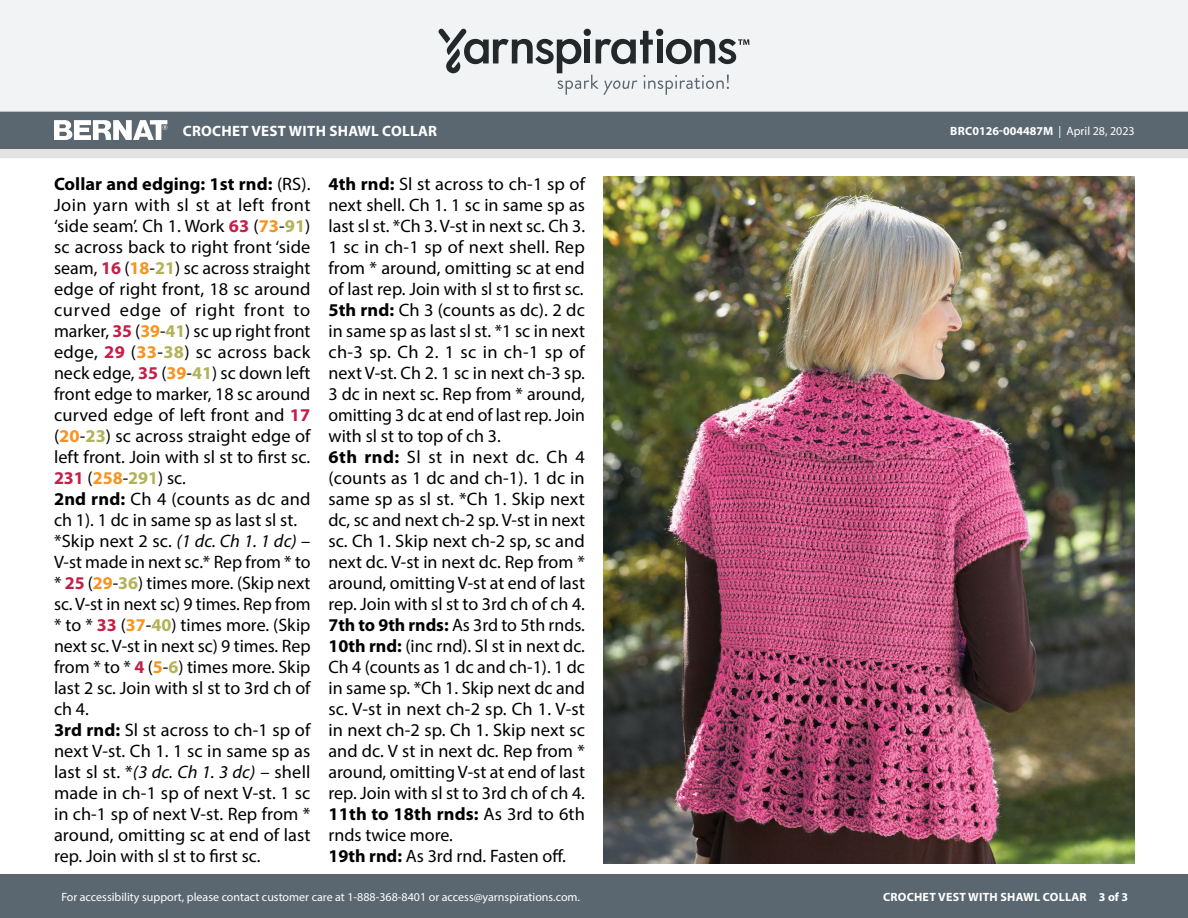
<style>
.page{position:relative;width:1188px;height:918px;background:#fff}
.page>*{position:absolute;margin:0;border:0;box-sizing:border-box;transform-origin:0 0}
.Body_-__Color_coded{font:18px/21px "Myriad Pro";color:#000;text-align:justify}
.t1{font:700 15px "Myriad Pro";letter-spacing:.02em;color:#fff}
.t2{font:12px "Myriad Pro";color:#fff}
.t3{font:700 12px "Myriad Pro";letter-spacing:.02em;color:#fff}
.t4{font:700 12px "Myriad Pro";color:#fff}
.s1{font-weight:400}
.s2{font-weight:700}
.s3{font-weight:700;color:#c31f49}
.s4{font-weight:700;color:#f7941e}
.s5{font-weight:700;color:#b2b258}
.s6{font-style:italic}
</style>
<div class="page">
<div style="left:0;top:875px;width:1188px;height:43px;background:#5a6670"></div>
<div style="left:0;top:149px;width:1188px;height:9px;background:#e4e3e3"></div>
<div style="left:0;top:111px;width:1188px;height:38px;background:#5a6670"></div>
<div style="left:0;top:0;width:1188px;height:112px;background:#f2f3f4"></div>
<svg style="left:438px;top:29px;width:311px;height:66px"></svg>
<svg style="left:54px;top:120px;width:113px;height:20px"></svg>
<img style="left:603px;top:177px;width:532px;height:687px">
<p class="t1" style="left:183px;top:121px;width:256px">CROCHET VEST WITH SHAWL COLLAR</p>
<p class="t4" style="left:950px;top:123px;width:186px">BRC0126-004487M <span class="s1">| April 28, 2023</span></p>
<p class="Body_-__Color_coded" style="left:54px;top:173px;width:258px"><span class="s2">Collar and edging: 1st rnd:</span> (RS).<br>Join yarn with sl st at left front ‘side seam’. Ch 1. Work <span class="s3">63</span> (<span class="s4">73</span>-<span class="s5">91</span>) sc across back to right front ‘side seam, <span class="s3">16</span> (<span class="s4">18</span>-<span class="s5">21</span>) sc across straight edge of right front, 18 sc around curved edge of right front to marker, <span class="s3">35</span> (<span class="s4">39</span>-<span class="s5">41</span>) sc up right front edge, <span class="s3">29</span> (<span class="s4">33</span>-<span class="s5">38</span>) sc across back neck edge, <span class="s3">35</span> (<span class="s4">39</span>-<span class="s5">41</span>) sc down left front edge to marker, 18 sc around curved edge of left front and <span class="s3">17 </span>(<span class="s4">20</span>-<span class="s5">23</span>) sc across straight edge of left front. Join with sl st to first sc.<br><span class="s3">231</span> (<span class="s4">258</span>-<span class="s5">291</span>) sc.</p>
<p class="Body_-__Color_coded" style="left:54px;top:488px;width:258px"><span class="s2">2nd rnd:</span> Ch 4 (counts as dc and ch 1). 1 dc in same sp as last sl st.</p>
<p class="Body_-__Color_coded" style="left:54px;top:530px;width:258px">*Skip next 2 sc. <span class="s6">(1 dc. Ch 1. 1 dc)</span> – V-st made in next sc.* Rep from * to * <span class="s3">25</span> (<span class="s4">29</span>-<span class="s5">36</span>) times more. (Skip next sc. V-st in next sc) 9 times. Rep from</p>
<p class="Body_-__Color_coded" style="left:54px;top:614px;width:258px">* to * <span class="s3">33</span> (<span class="s4">37</span>-<span class="s5">40</span>) times more. (Skip next sc. V-st in next sc) 9 times. Rep from * to * <span class="s3">4</span> (<span class="s4">5</span>-<span class="s5">6</span>) times more. Skip last 2 sc. Join with sl st to 3rd ch of ch 4.</p>
<p class="Body_-__Color_coded" style="left:54px;top:719px;width:258px"><span class="s2">3rd rnd:</span> Sl st across to ch-1 sp of next V-st. Ch 1. 1 sc in same sp as last sl st. *<span class="s6">(3 dc. Ch 1. 3 dc)</span> – shell made in ch-1 sp of next V-st. 1 sc in ch-1 sp of next V-st. Rep from * around, omitting sc at end of last rep. Join with sl st to first sc.</p>
<p class="Body_-__Color_coded" style="left:328px;top:173px;width:258px"><span class="s2">4th rnd:</span> Sl st across to ch-1 sp of next shell. Ch 1. 1 sc in same sp as last sl st. *Ch 3. V-st in next sc. Ch 3.<br>1 sc in ch-1 sp of next shell. Rep from * around, omitting sc at end of last rep. Join with sl st to first sc.</p>
<p class="Body_-__Color_coded" style="left:328px;top:299px;width:258px"><span class="s2">5th rnd:</span> Ch 3 (counts as dc). 2 dc in same sp as last sl st. *1 sc in next</p>
<p class="Body_-__Color_coded" style="left:328px;top:341px;width:258px">ch-3 sp. Ch 2. 1 sc in ch-1 sp of next V-st. Ch 2. 1 sc in next ch-3 sp.<br>3 dc in next sc. Rep from * around, omitting 3 dc at end of last rep. Join with sl st to top of ch 3.</p>
<p class="Body_-__Color_coded" style="left:328px;top:446px;width:258px"><span class="s2">6th rnd:</span> Sl st in next dc. Ch 4 (counts as 1 dc and ch-1). 1 dc in same sp as sl st. *Ch 1. Skip next dc, sc and next ch-2 sp. V-st in next sc. Ch 1. Skip next ch-2 sp, sc and next dc. V-st in next dc. Rep from * around, omitting V-st at end of last rep. Join with sl st to 3rd ch of ch 4.</p>
<p class="Body_-__Color_coded" style="left:328px;top:614px;width:258px"><span class="s2">7th to 9th rnds:</span> As 3rd to 5th rnds.</p>
<p class="Body_-__Color_coded" style="left:328px;top:635px;width:258px"><span class="s2">10th rnd:</span> (inc rnd). Sl st in next dc.<br>Ch 4 (counts as 1 dc and ch-1). 1 dc in same sp. *Ch 1. Skip next dc and sc. V-st in next ch-2 sp. Ch 1. V-st in next ch-2 sp. Ch 1. Skip next sc and dc. V st in next dc. Rep from * around, omitting V-st at end of last rep. Join with sl st to 3rd ch of ch 4.</p>
<p class="Body_-__Color_coded" style="left:328px;top:803px;width:258px"><span class="s2">11th to 18th rnds:</span> As 3rd to 6th rnds twice more.</p>
<p class="Body_-__Color_coded" style="left:328px;top:845px;width:239px"><span class="s2">19th rnd:</span> As 3rd rnd. Fasten off.</p>
<p class="t2" style="left:61px;top:889px;width:520px">For accessibility support, please contact customer care at 1-888-368-8401 or access@yarnspirations.com.</p>
<p class="t3" style="left:883px;top:889px;width:246px">CROCHET VEST WITH SHAWL COLLAR 3 of 3</p>
</div>
